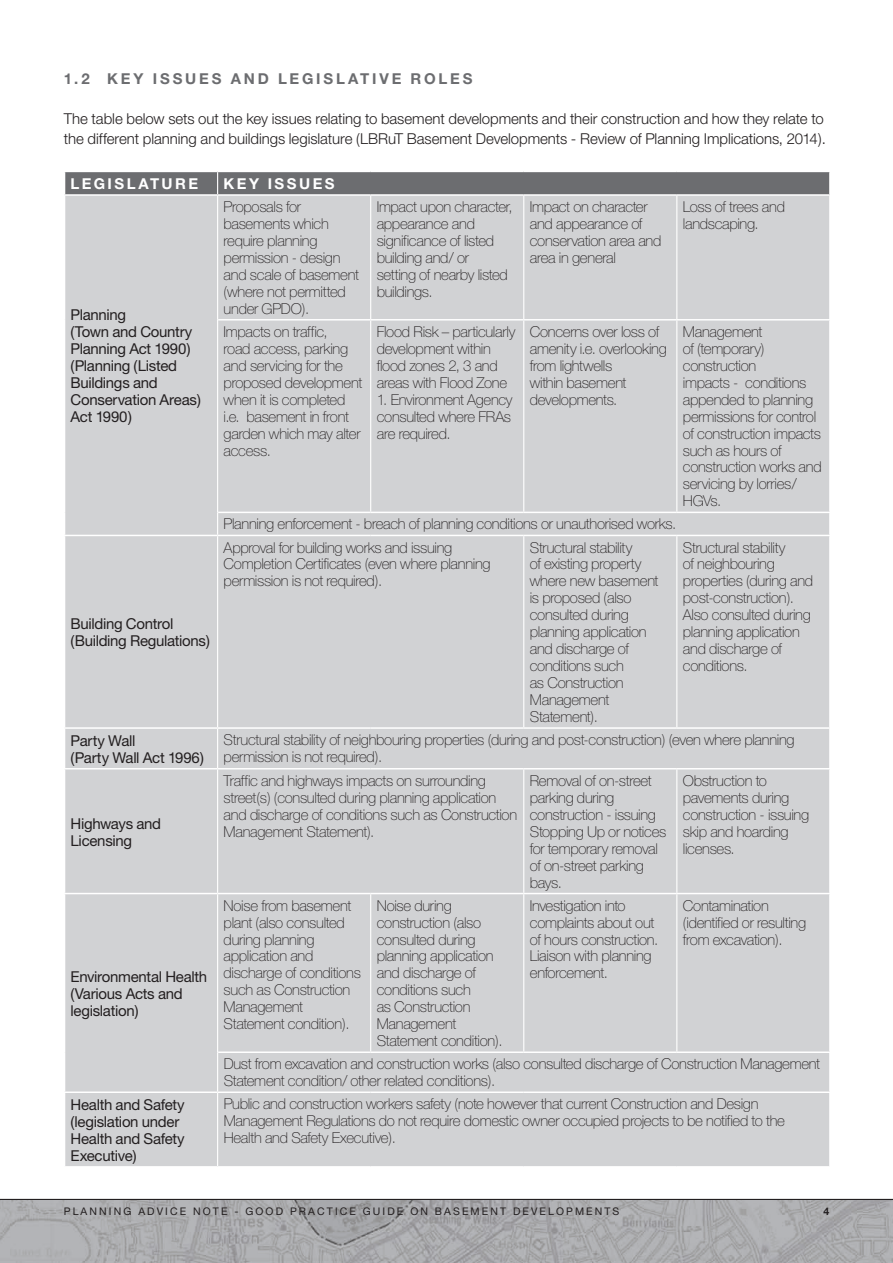
<style>
.page{position:relative;width:893px;height:1263px;background:#fff}
.page>*{position:absolute;margin:0;border:0;box-sizing:border-box;transform-origin:0 0}
.t1{font:100 15px/17px "Helvetica Neue CE";letter-spacing:-.02em;color:#231f20}
.t2{font:15px/17px "Helvetica Neue CE";letter-spacing:-.02em;color:#231f20}
.t3{font:300 15px/20.1px "Helvetica Neue CE";letter-spacing:-.005em;color:#231f20}
.t4{font:700 15px "Helvetica Neue CE";letter-spacing:.19em;color:#6c6d70}
.t5{font:700 15px "Helvetica Neue CE";letter-spacing:.165em;color:#fff}
.t6{font:10.5px "Helvetica Neue CE";letter-spacing:.2em;color:#231f20}
.t7{font:700 10.5px "Helvetica Neue CE";color:#231f20}
</style>
<div class="page">
<img style="left:0;top:1200px;width:893px;height:63px">
<hr style="left:0;top:1199px;width:893px;height:1px;background:#231f20">
<div style="left:65px;top:196px;width:764px;height:970px;background:#d1d2d4"></div>
<hr style="left:217px;top:196px;width:1px;height:124px;background:#fff">
<hr style="left:370px;top:196px;width:1px;height:123px;background:#fff">
<hr style="left:523px;top:196px;width:1px;height:123px;background:#fff">
<hr style="left:676px;top:196px;width:1px;height:123px;background:#fff">
<hr style="left:217px;top:320px;width:1px;height:192px;background:#fff">
<hr style="left:370px;top:320px;width:1px;height:192px;background:#fff">
<hr style="left:523px;top:320px;width:1px;height:192px;background:#fff">
<hr style="left:676px;top:320px;width:1px;height:192px;background:#fff">
<svg style="left:217px;top:512px;width:1px;height:23px"></svg>
<hr style="left:217px;top:536px;width:1px;height:191px;background:#fff">
<hr style="left:523px;top:536px;width:1px;height:191px;background:#fff">
<hr style="left:676px;top:536px;width:1px;height:191px;background:#fff">
<hr style="left:217px;top:729px;width:1px;height:39px;background:#fff">
<hr style="left:217px;top:769px;width:1px;height:124px;background:#fff">
<hr style="left:523px;top:769px;width:1px;height:124px;background:#fff">
<hr style="left:676px;top:769px;width:1px;height:124px;background:#fff">
<hr style="left:217px;top:894px;width:1px;height:158px;background:#fff">
<hr style="left:370px;top:894px;width:1px;height:157px;background:#fff">
<hr style="left:523px;top:894px;width:1px;height:157px;background:#fff">
<hr style="left:676px;top:894px;width:1px;height:157px;background:#fff">
<hr style="left:217px;top:1052px;width:1px;height:39px;background:#fff">
<hr style="left:217px;top:1093px;width:1px;height:73px;background:#fff">
<div style="left:65px;top:171px;width:764px;height:23px;background:#6c6d70"></div>
<hr style="left:218px;top:171px;width:153px;height:1px;background:#fff">
<hr style="left:371px;top:171px;width:153px;height:1px;background:#fff">
<hr style="left:524px;top:171px;width:153px;height:1px;background:#fff">
<hr style="left:677px;top:171px;width:154px;height:1px;background:#fff">
<hr style="left:218px;top:319px;width:153px;height:1px;background:#fff">
<hr style="left:371px;top:319px;width:153px;height:1px;background:#fff">
<hr style="left:524px;top:319px;width:153px;height:1px;background:#fff">
<hr style="left:677px;top:319px;width:154px;height:1px;background:#fff">
<hr style="left:218px;top:512px;width:153px;height:1px;background:#fff">
<hr style="left:371px;top:512px;width:153px;height:1px;background:#fff">
<hr style="left:524px;top:512px;width:153px;height:1px;background:#fff">
<hr style="left:677px;top:512px;width:154px;height:1px;background:#fff">
<hr style="left:64px;top:535px;width:154px;height:1px;background:#fff">
<hr style="left:218px;top:535px;width:153px;height:1px;background:#fff">
<hr style="left:371px;top:535px;width:153px;height:1px;background:#fff">
<hr style="left:524px;top:535px;width:153px;height:1px;background:#fff">
<hr style="left:677px;top:535px;width:154px;height:1px;background:#fff">
<hr style="left:64px;top:727px;width:154px;height:2px;background:#fff">
<hr style="left:218px;top:727px;width:153px;height:2px;background:#fff">
<hr style="left:371px;top:727px;width:153px;height:2px;background:#fff">
<hr style="left:524px;top:727px;width:153px;height:2px;background:#fff">
<hr style="left:677px;top:727px;width:154px;height:2px;background:#fff">
<hr style="left:64px;top:768px;width:154px;height:1px;background:#fff">
<hr style="left:218px;top:768px;width:153px;height:1px;background:#fff">
<hr style="left:371px;top:768px;width:153px;height:1px;background:#fff">
<hr style="left:524px;top:768px;width:153px;height:1px;background:#fff">
<hr style="left:677px;top:768px;width:154px;height:1px;background:#fff">
<hr style="left:64px;top:893px;width:154px;height:1px;background:#fff">
<hr style="left:218px;top:893px;width:153px;height:1px;background:#fff">
<hr style="left:371px;top:893px;width:153px;height:1px;background:#fff">
<hr style="left:524px;top:893px;width:153px;height:1px;background:#fff">
<hr style="left:677px;top:893px;width:154px;height:1px;background:#fff">
<hr style="left:218px;top:1051px;width:153px;height:2px;background:#fff">
<hr style="left:371px;top:1051px;width:153px;height:2px;background:#fff">
<hr style="left:524px;top:1051px;width:153px;height:2px;background:#fff">
<hr style="left:677px;top:1051px;width:154px;height:2px;background:#fff">
<hr style="left:64px;top:1091px;width:154px;height:2px;background:#fff">
<hr style="left:218px;top:1091px;width:153px;height:2px;background:#fff">
<hr style="left:371px;top:1091px;width:153px;height:2px;background:#fff">
<hr style="left:524px;top:1091px;width:153px;height:2px;background:#fff">
<hr style="left:677px;top:1091px;width:154px;height:2px;background:#fff">
<p class="t4" style="left:64px;top:69px;width:410px">1.2 KEY ISSUES AND LEGISLATIVE ROLES</p>
<p class="t3" style="left:64px;top:109px;width:764px">The table below sets out the key issues relating to basement developments and their construction and how they relate to the different planning and buildings legislature (LBRuT Basement Developments - Review of Planning Implications, 2014).</p>
<p class="t5" style="left:71px;top:174px;width:129px">LEGISLATURE</p>
<p class="t5" style="left:224px;top:174px;width:112px">KEY ISSUES</p>
<p class="t2" style="left:71px;top:307px;width:132px">Planning<br>(Town and Country<br>Planning Act 1990) (Planning (Listed<br>Buildings and<br>Conservation Areas)<br>Act 1990)</p>
<p class="t2" style="left:71px;top:615px;width:141px">Building Control (Building Regulations)</p>
<p class="t1" style="left:224px;top:199px;width:137px">Proposals for basements which require planning permission - design and scale of basement (where not permitted under GPDO).</p>
<p class="t1" style="left:377px;top:199px;width:137px">Impact upon character, appearance and significance of listed building and/ or<br>setting of nearby listed buildings.</p>
<p class="t1" style="left:530px;top:199px;width:133px">Impact on character and appearance of conservation area and area in general</p>
<p class="t1" style="left:683px;top:199px;width:104px">Loss of trees and landscaping.</p>
<p class="t1" style="left:224px;top:323px;width:140px">Impacts on traffic,<br>road access, parking and servicing for the proposed development when it is completed i.e. basement in front garden which may alter access.</p>
<p class="t1" style="left:377px;top:323px;width:140px">Flood Risk – particularly development within flood zones 2, 3 and areas with Flood Zone</p>
<p class="t1" style="left:530px;top:323px;width:139px">Concerns over loss of amenity i.e. overlooking from lightwells<br>within basement developments.</p>
<p class="t1" style="left:683px;top:323px;width:140px">Management<br>of (temporary) construction<br>impacts - conditions appended to planning permissions for control of construction impacts such as hours of construction works and servicing by lorries/<br>HGVs.</p>
<p class="t1" style="left:224px;top:516px;width:454px">Planning enforcement - breach of planning conditions or unauthorised works.</p>
<p class="t1" style="left:377px;top:391px;width:137px;text-align:justify">1. Environment Agency consulted where FRAs are required.</p>
<p class="t1" style="left:224px;top:539px;width:268px">Approval for building works and issuing<br>Completion Certificates (even where planning permission is not required).</p>
<p class="t1" style="left:530px;top:539px;width:130px">Structural stability<br>of existing property where new basement is proposed (also consulted during planning application and discharge of conditions such<br>as Construction<br>Management<br>Statement).</p>
<p class="t1" style="left:683px;top:539px;width:132px">Structural stability<br>of neighbouring properties (during and post-construction).<br>Also consulted during planning application and discharge of conditions.</p>
<p class="t2" style="left:71px;top:732px;width:135px">Party Wall<br>(Party Wall Act 1996)</p>
<p class="t1" style="left:224px;top:732px;width:572px">Structural stability of neighbouring properties (during and post-construction) (even where planning permission is not required).</p>
<p class="t2" style="left:71px;top:815px;width:92px">Highways and<br>Licensing</p>
<p class="t2" style="left:71px;top:968px;width:138px">Environmental Health (Various Acts and legislation)</p>
<p class="t1" style="left:224px;top:772px;width:295px">Traffic and highways impacts on surrounding street(s) (consulted during planning application and discharge of conditions such as Construction Management Statement).</p>
<p class="t1" style="left:530px;top:772px;width:138px">Removal of on-street parking during construction - issuing<br>Stopping Up or notices for temporary removal of on-street parking bays.</p>
<p class="t1" style="left:683px;top:772px;width:128px">Obstruction to pavements during construction - issuing skip and hoarding licenses.</p>
<p class="t1" style="left:224px;top:897px;width:139px">Noise from basement plant (also consulted during planning application and discharge of conditions such as Construction<br>Management<br>Statement condition).</p>
<p class="t1" style="left:377px;top:897px;width:127px">Noise during construction (also consulted during planning application and discharge of conditions such<br>as Construction<br>Management<br>Statement condition).</p>
<p class="t1" style="left:530px;top:897px;width:130px">Investigation into complaints about out of hours construction.<br>Liaison with planning enforcement.</p>
<p class="t1" style="left:683px;top:897px;width:125px">Contamination (identified or resulting from excavation).</p>
<p class="t1" style="left:224px;top:1056px;width:598px">Dust from excavation and construction works (also consulted discharge of Construction Management<br>Statement condition/ other related conditions).</p>
<p class="t2" style="left:71px;top:1096px;width:116px">Health and Safety (legislation under<br>Health and Safety<br>Executive)</p>
<p class="t1" style="left:224px;top:1096px;width:563px">Public and construction workers safety (note however that current Construction and Design<br>Management Regulations do not require domestic owner occupied projects to be notified to the<br>Health and Safety Executive).</p>
<p class="t6" style="left:64px;top:1205px;width:557px">PLANNING ADVICE NOTE - GOOD PRACTICE GUIDE ON BASEMENT DEVELOPMENTS</p>
<p class="t7" style="left:823px;top:1205px;width:7px">4</p>
</div>
